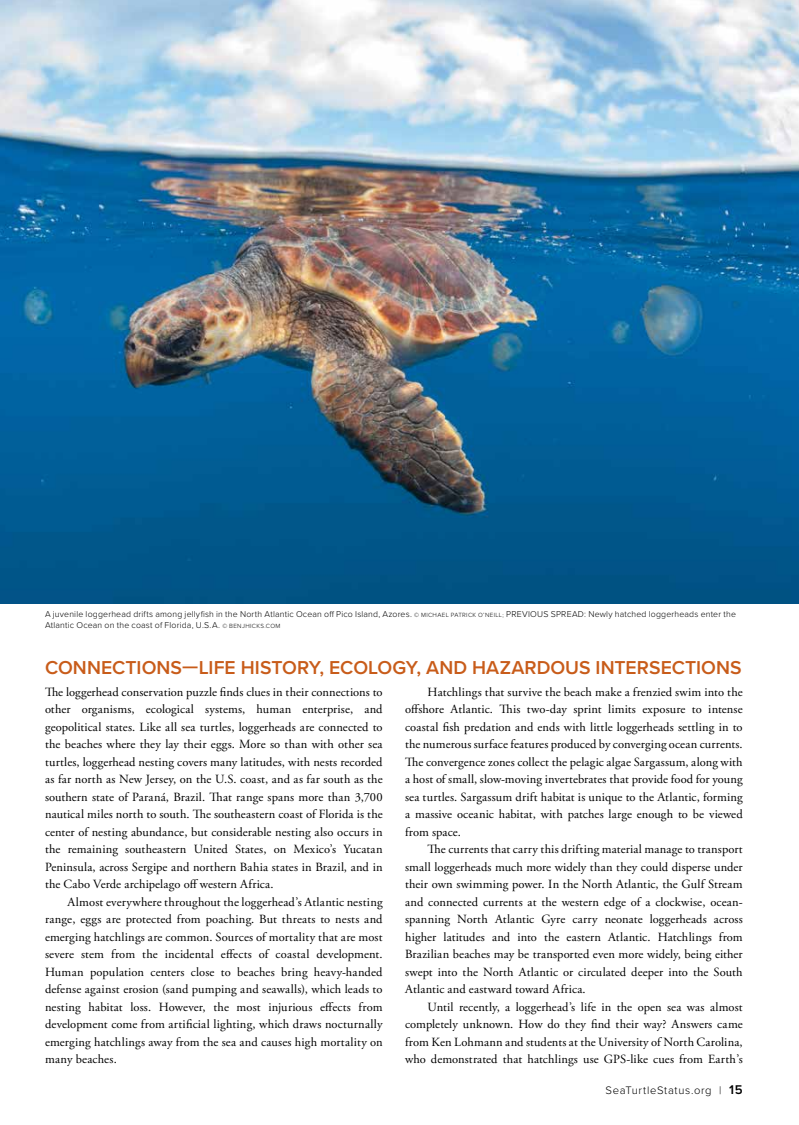
<style>
.page{position:relative;width:799px;height:1125px;background:#fff}
.page>*{position:absolute;margin:0;border:0;box-sizing:border-box;transform-origin:0 0}
.t1{font:600 19.38px "Proxima Nova";letter-spacing:.005em;color:#c85c1a}
.t2{font:12.5px/17.5px "Adobe Garamond Pro";letter-spacing:.01em;color:#000;text-align:justify}
.t3{font:300 11.25px "Proxima Nova";letter-spacing:.06em;color:#000}
.t4{font:300 8.75px/11.2px "Proxima Nova";letter-spacing:.02em;color:#000}
.s1{font-size:6.25px}
.s2{font-weight:600;font-size:13.12px}
</style>
<div class="page">
<img style="left:0;top:0;width:799px;height:604px">
<p class="t4" style="left:45px;top:608px;width:692px">A juvenile loggerhead drifts among jellyfish in the North Atlantic Ocean off Pico Island, Azores. <span class="s1">© MICHAEL PATRICK O’NEILL;</span> PREVIOUS SPREAD: Newly hatched loggerheads enter the<br>Atlantic Ocean on the coast of Florida, U.S.A. <span class="s1">© BENJHICKS.COM</span></p>
<h1 class="t1" style="left:45px;top:653px;width:698px">CONNECTIONS—LIFE HISTORY, ECOLOGY, AND HAZARDOUS INTERSECTIONS</h1>
<p class="t2" style="left:45px;top:683px;width:339px">The loggerhead conservation puzzle finds clues in their connections to other organisms, ecological systems, human enterprise, and geopolitical states. Like all sea turtles, loggerheads are connected to the beaches where they lay their eggs. More so than with other sea turtles, loggerhead nesting covers many latitudes, with nests recorded as far north as New Jersey, on the U.S. coast, and as far south as the southern state of Paraná, Brazil. That range spans more than 3,700 nautical miles north to south. The southeastern coast of Florida is the center of nesting abundance, but considerable nesting also occurs in the remaining southeastern United States, on Mexico’s Yucatan Peninsula, across Sergipe and northern Bahia states in Brazil, and in the Cabo Verde archipelago off western Africa.</p>
<p class="t2" style="left:45px;top:893px;width:339px;text-indent:22px">Almost everywhere throughout the loggerhead’s Atlantic nesting range, eggs are protected from poaching. But threats to nests and emerging hatchlings are common. Sources of mortality that are most severe stem from the incidental effects of coastal development.<br>Human population centers close to beaches bring heavy-handed defense against erosion (sand pumping and seawalls), which leads to nesting habitat loss. However, the most injurious effects from development come from artificial lighting, which draws nocturnally emerging hatchlings away from the sea and causes high mortality on many beaches.</p>
<p class="t2" style="left:405px;top:683px;width:339px;text-indent:22px">Hatchlings that survive the beach make a frenzied swim into the offshore Atlantic. This two-day sprint limits exposure to intense coastal fish predation and ends with little loggerheads settling in to the numerous surface features produced by converging ocean currents.<br>The convergence zones collect the pelagic algae Sargassum, along with a host of small, slow-moving invertebrates that provide food for young sea turtles. Sargassum drift habitat is unique to the Atlantic, forming a massive oceanic habitat, with patches large enough to be viewed from space.</p>
<p class="t2" style="left:405px;top:841px;width:339px;text-indent:22px">The currents that carry this drifting material manage to transport small loggerheads much more widely than they could disperse under their own swimming power. In the North Atlantic, the Gulf Stream and connected currents at the western edge of a clockwise, ocean&shy;spanning North Atlantic Gyre carry neonate loggerheads across higher latitudes and into the eastern Atlantic. Hatchlings from Brazilian beaches may be transported even more widely, being either swept into the North Atlantic or circulated deeper into the South Atlantic and eastward toward Africa.</p>
<p class="t2" style="left:405px;top:998px;width:339px;text-indent:22px">Until recently, a loggerhead’s life in the open sea was almost completely unknown. How do they find their way? Answers came from Ken Lohmann and students at the University of North Carolina, who demonstrated that hatchlings use GPS-like cues from Earth’s</p>
<p class="t3" style="left:605px;top:1082px;width:139px">SeaTurtleStatus.org | <span class="s2">15</span></p>
</div>
